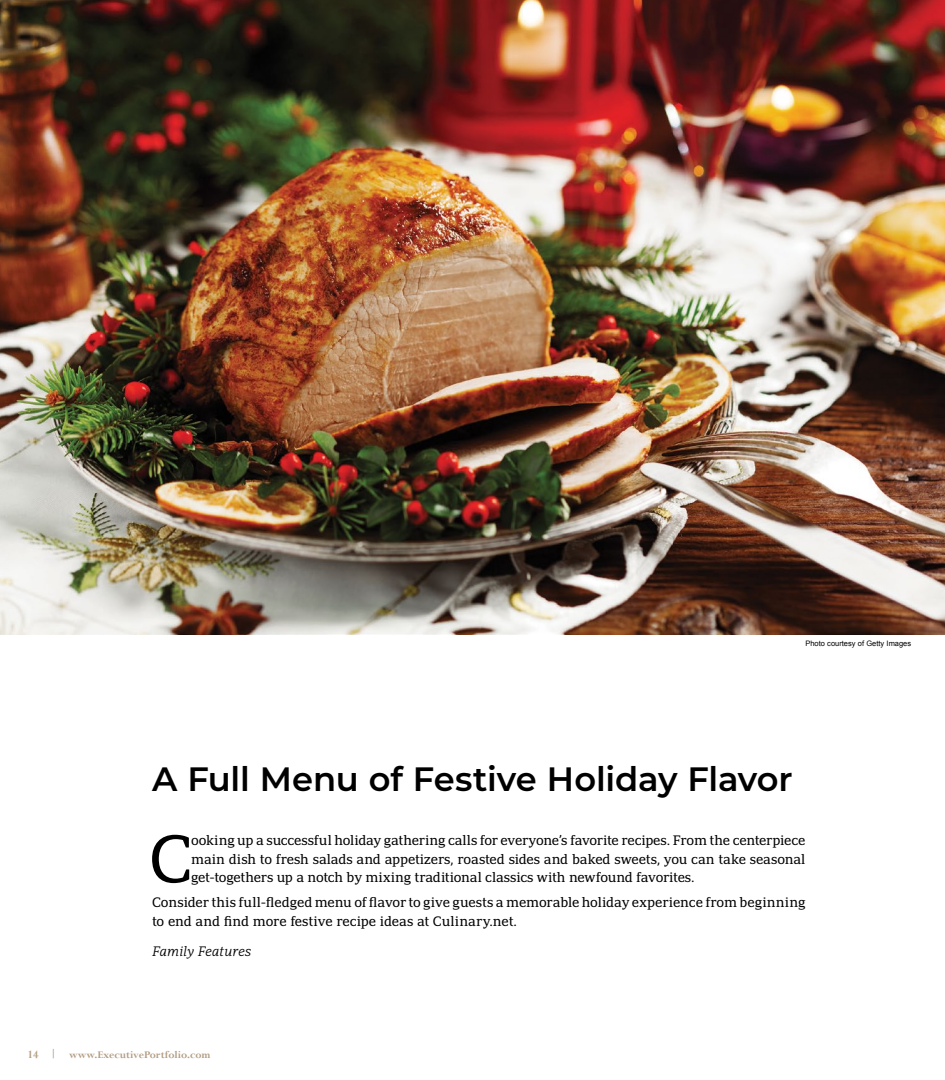
<style>
.page{position:relative;width:945px;height:1080px;background:#fff}
.page>*{position:absolute;margin:0;border:0;box-sizing:border-box;transform-origin:0 0}
.t1{font:65.38px "PF Adamant Pro";color:#000}
.t2{font:600 33.75px "Montserrat";letter-spacing:-.005em;color:#000}
.t3{font:13.25px/18.8px "PF Adamant Pro";color:#000;text-align:justify}
.t4{font:italic 300 13.25px "PF Adamant Pro";letter-spacing:-.015em;color:#000}
.t5{font:700 11.38px "Perpetua";color:#b29d83}
.t6{font:7.5px "Arial";color:#000}
.s1{font-size:12.62px}
</style>
<div class="page">
<img style="left:0;top:0;width:945px;height:635px">
<p class="t6" style="left:805px;top:639px;width:107px">Photo courtesy of Getty Images</p>
<h2 class="t2" style="left:152px;top:755px;width:642px">A Full Menu of Festive Holiday Flavor</h2>
<h1 class="t1" style="left:149px;top:821px;width:44px">C</h1>
<p class="t3" style="left:191px;top:831px;width:616px">ooking up a successful holiday gathering calls for everyone’s favorite recipes. From the centerpiece main dish to fresh salads and appetizers, roasted sides and baked sweets, you can take seasonal get-togethers up a notch by mixing traditional classics with newfound favorites.</p>
<p class="t3" style="left:152px;top:893px;width:655px">Consider this full-fledged menu of flavor to give guests a memorable holiday experience from beginning to end and find more festive recipe ideas at Culinary.net.</p>
<p class="t4" style="left:152px;top:943px;width:101px">Family Features</p>
<p class="t5" style="left:28px;top:1047px;width:185px"><span class="s1">14</span> | www.ExecutivePortfolio.com</p>
</div>
